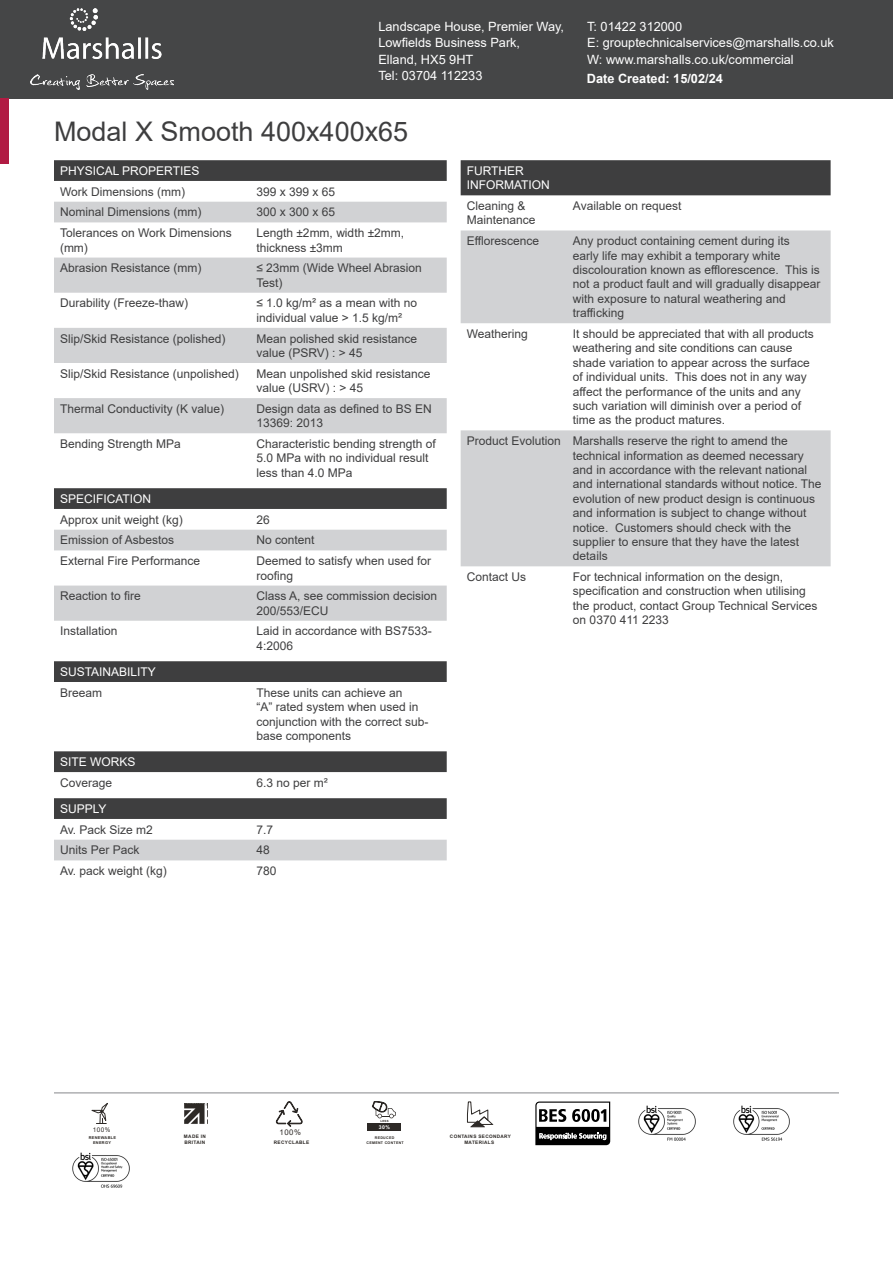
<style>
.page{position:relative;width:893px;height:1263px;background:#fff}
.page>*{position:absolute;margin:0;border:0;box-sizing:border-box;transform-origin:0 0}
.Column_1{font:27px "Arial";color:#3e3e3f}
.Address{font:12.75px "Arial";color:#fff}
.t1{font:700 12.75px "Arial";color:#fff}
.Column_1-2{font:12px/14.4px "Arial";color:#3e3e3f}
.Table_Header{font:12px/14.4px "Arial";color:#fff}
.t2{font:7.8px "Arial";color:#2d2926}
.t3{font:6.45px "Arial";color:#2d2926}
.t4{font:700 5.1px "Arial";color:#fff}
.t5{font:700 4.8px/6.4px "Arial";letter-spacing:.075em;color:#2d2926}
.t6{font:700 4.65px/6.3px "Arial";letter-spacing:.075em;color:#2d2926;text-align:center}
.t7{font:700 3.9px/5.2px "Arial";letter-spacing:.075em;color:#2d2926;text-align:center}
.t8{font:700 3.6px/4.9px "Arial";letter-spacing:.075em;color:#2d2926;text-align:center}
.t9{font:700 2.85px "Arial";color:#2d2926}
</style>
<div class="page">
<div style="left:0;top:0;width:893px;height:98px;background:#454647"></div>
<img style="left:31px;top:9px;width:143px;height:81px">
<div style="left:54px;top:160px;width:393px;height:21px;background:#3e3e3f"></div>
<svg style="left:54px;top:202px;width:393px;height:231px;fill:#d1d2d4"></svg>
<div style="left:54px;top:488px;width:393px;height:21px;background:#3e3e3f"></div>
<svg style="left:54px;top:530px;width:393px;height:91px"></svg>
<div style="left:54px;top:661px;width:393px;height:21px;background:#3e3e3f"></div>
<div style="left:54px;top:751px;width:393px;height:21px;background:#3e3e3f"></div>
<div style="left:54px;top:798px;width:393px;height:21px;background:#3e3e3f"></div>
<div style="left:54px;top:840px;width:393px;height:20px;background:#d1d2d4"></div>
<div style="left:461px;top:160px;width:370px;height:35px;background:#3e3e3f"></div>
<svg style="left:461px;top:230px;width:370px;height:336px;fill:#d1d2d4"></svg>
<hr style="left:54px;top:1092px;width:785px;height:1px;background:#939598">
<svg style="left:91px;top:1103px;width:17px;height:21px"></svg>
<svg style="left:184px;top:1104px;width:24px;height:20px"></svg>
<svg style="left:276px;top:1101px;width:27px;height:26px"></svg>
<svg style="left:372px;top:1101px;width:24px;height:17px"></svg>
<div style="left:368px;top:1123px;width:33px;height:8px;background:#2d2926"></div>
<svg style="left:467px;top:1101px;width:26px;height:26px"></svg>
<svg style="left:535px;top:1101px;width:75px;height:44px"></svg>
<img style="left:638px;top:1105px;width:58px;height:36px">
<img style="left:733px;top:1105px;width:57px;height:36px">
<img style="left:72px;top:1152px;width:58px;height:36px">
<div style="left:0;top:98px;width:9px;height:66px;background:#b11b43"></div>
<p class="Address" style="left:378px;top:17px;width:187px">Landscape House, Premier Way,</p>
<p class="Address" style="left:378px;top:34px;width:143px">Lowfields Business Park,</p>
<p class="Address" style="left:378px;top:50px;width:96px">Elland, HX5 9HT</p>
<p class="Address" style="left:378px;top:67px;width:105px">Tel: 03704 112233</p>
<p class="Column_1" style="left:54px;top:113px;width:356px">Modal X Smooth 400x400x65</p>
<p class="Address" style="left:587px;top:17px;width:96px">T: 01422 312000</p>
<p class="Address" style="left:587px;top:34px;width:248px">E: grouptechnicalservices@marshalls.co.uk</p>
<p class="Address" style="left:587px;top:50px;width:208px">W: www.marshalls.co.uk/commercial</p>
<p class="t1" style="left:587px;top:69px;width:138px">Date Created: 15/02/24</p>
<p class="Table_Header" style="left:60px;top:163px;width:141px">PHYSICAL PROPERTIES</p>
<p class="Column_1-2" style="left:60px;top:184px;width:127px">Work Dimensions (mm)</p>
<p class="Column_1-2" style="left:256px;top:184px;width:80px">399 x 399 x 65</p>
<p class="Column_1-2" style="left:60px;top:205px;width:143px">Nominal Dimensions (mm)</p>
<p class="Column_1-2" style="left:256px;top:205px;width:80px">300 x 300 x 65</p>
<p class="Column_1-2" style="left:60px;top:226px;width:173px">Tolerances on Work Dimensions (mm)</p>
<p class="Column_1-2" style="left:256px;top:226px;width:149px">Length ±2mm, width ±2mm, thickness ±3mm</p>
<p class="Column_1-2" style="left:60px;top:261px;width:143px">Abrasion Resistance (mm)</p>
<p class="Column_1-2" style="left:256px;top:261px;width:167px">≤ 23mm (Wide Wheel Abrasion<br>Test)</p>
<p class="Column_1-2" style="left:60px;top:296px;width:130px">Durability (Freeze-thaw)</p>
<p class="Column_1-2" style="left:256px;top:296px;width:162px">≤ 1.0 kg/m² as a mean with no individual value &gt; 1.5 kg/m²</p>
<p class="Column_1-2" style="left:60px;top:331px;width:167px">Slip/Skid Resistance (polished)</p>
<p class="Column_1-2" style="left:256px;top:331px;width:162px">Mean polished skid resistance value (PSRV) : &gt; 45</p>
<p class="Column_1-2" style="left:60px;top:366px;width:180px">Slip/Skid Resistance (unpolished)</p>
<p class="Column_1-2" style="left:256px;top:366px;width:176px">Mean unpolished skid resistance value (USRV) : &gt; 45</p>
<p class="Column_1-2" style="left:60px;top:401px;width:166px">Thermal Conductivity (K value)</p>
<p class="Column_1-2" style="left:256px;top:401px;width:177px">Design data as defined to BS EN<br>13369: 2013</p>
<p class="Column_1-2" style="left:60px;top:436px;width:122px">Bending Strength MPa</p>
<p class="Column_1-2" style="left:256px;top:436px;width:181px">Characteristic bending strength of<br>5.0 MPa with no individual result less than 4.0 MPa</p>
<p class="Table_Header" style="left:60px;top:491px;width:93px">SPECIFICATION</p>
<p class="Column_1-2" style="left:60px;top:512px;width:124px">Approx unit weight (kg)</p>
<p class="Column_1-2" style="left:256px;top:512px;width:15px">26</p>
<p class="Column_1-2" style="left:60px;top:533px;width:116px">Emission of Asbestos</p>
<p class="Column_1-2" style="left:256px;top:533px;width:60px">No content</p>
<p class="Column_1-2" style="left:60px;top:554px;width:142px">External Fire Performance</p>
<p class="Column_1-2" style="left:256px;top:554px;width:176px">Deemed to satisfy when used for roofing</p>
<p class="Column_1-2" style="left:60px;top:589px;width:82px">Reaction to fire</p>
<p class="Column_1-2" style="left:256px;top:589px;width:182px">Class A, see commission decision<br>200/553/ECU</p>
<p class="Column_1-2" style="left:60px;top:624px;width:59px">Installation</p>
<p class="Column_1-2" style="left:256px;top:624px;width:177px">Laid in accordance with BS7533-<br>4:2006</p>
<p class="Table_Header" style="left:60px;top:664px;width:97px">SUSTAINABILITY</p>
<p class="Column_1-2" style="left:60px;top:685px;width:44px">Breeam</p>
<p class="Column_1-2" style="left:256px;top:685px;width:174px">These units can achieve an<br>“A” rated system when used in conjunction with the correct sub&shy;base components</p>
<p class="Table_Header" style="left:60px;top:754px;width:77px">SITE WORKS</p>
<p class="Column_1-2" style="left:60px;top:775px;width:54px">Coverage</p>
<p class="Column_1-2" style="left:256px;top:775px;width:73px">6.3 no per m²</p>
<p class="Table_Header" style="left:60px;top:801px;width:48px">SUPPLY</p>
<p class="Column_1-2" style="left:60px;top:822px;width:94px">Av. Pack Size m2</p>
<p class="Column_1-2" style="left:256px;top:822px;width:18px">7.7</p>
<p class="Column_1-2" style="left:60px;top:843px;width:81px">Units Per Pack</p>
<p class="Column_1-2" style="left:256px;top:843px;width:15px">48</p>
<p class="Column_1-2" style="left:60px;top:864px;width:108px">Av. pack weight (kg)</p>
<p class="Column_1-2" style="left:256px;top:864px;width:22px">780</p>
<p class="Table_Header" style="left:467px;top:163px;width:85px">FURTHER<br>INFORMATION</p>
<p class="Column_1-2" style="left:467px;top:199px;width:70px">Cleaning &amp;<br>Maintenance</p>
<p class="Column_1-2" style="left:573px;top:199px;width:110px">Available on request</p>
<p class="Column_1-2" style="left:467px;top:234px;width:74px">Efflorescence</p>
<p class="Column_1-2" style="left:573px;top:234px;width:249px">Any product containing cement during its<br>early life may exhibit a temporary white discolouration known as efflorescence. This is not a product fault and will gradually disappear with exposure to natural weathering and trafficking</p>
<p class="Column_1-2" style="left:467px;top:326px;width:63px">Weathering</p>
<p class="Column_1-2" style="left:573px;top:326px;width:242px">It should be appreciated that with all products weathering and site conditions can cause shade variation to appear across the surface of individual units. This does not in any way affect the performance of the units and any such variation will diminish over a period of time as the product matures.</p>
<p class="Column_1-2" style="left:467px;top:434px;width:96px">Product Evolution</p>
<p class="Column_1-2" style="left:573px;top:434px;width:250px">Marshalls reserve the right to amend the technical information as deemed necessary and in accordance with the relevant national and international standards without notice. The evolution of new product design is continuous and information is subject to change without notice. Customers should check with the supplier to ensure that they have the latest details</p>
<p class="Column_1-2" style="left:467px;top:570px;width:61px">Contact Us</p>
<p class="Column_1-2" style="left:573px;top:570px;width:246px">For technical information on the design, specification and construction when utilising the product, contact Group Technical Services on 0370 411 2233</p>
<p class="t3" style="left:93px;top:1125px;width:19px">100%</p>
<p class="t7" style="left:89px;top:1135px;width:29px">RENEWABLE<br>ENERGY</p>
<p class="t2" style="left:279px;top:1127px;width:23px">100%</p>
<p class="t5" style="left:184px;top:1133px;width:24px">MADE IN<br>BRITAIN</p>
<p class="t5" style="left:274px;top:1139px;width:37px">RECYCLABLE</p>
<p class="t9" style="left:380px;top:1119px;width:10px">LESS</p>
<p class="t4" style="left:379px;top:1124px;width:13px">30%</p>
<p class="t8" style="left:367px;top:1136px;width:39px">REDUCED<br>CEMENT CONTENT</p>
<p class="t6" style="left:450px;top:1133px;width:63px">CONTAINS SECONDARY<br>MATERIALS</p>
</div>
